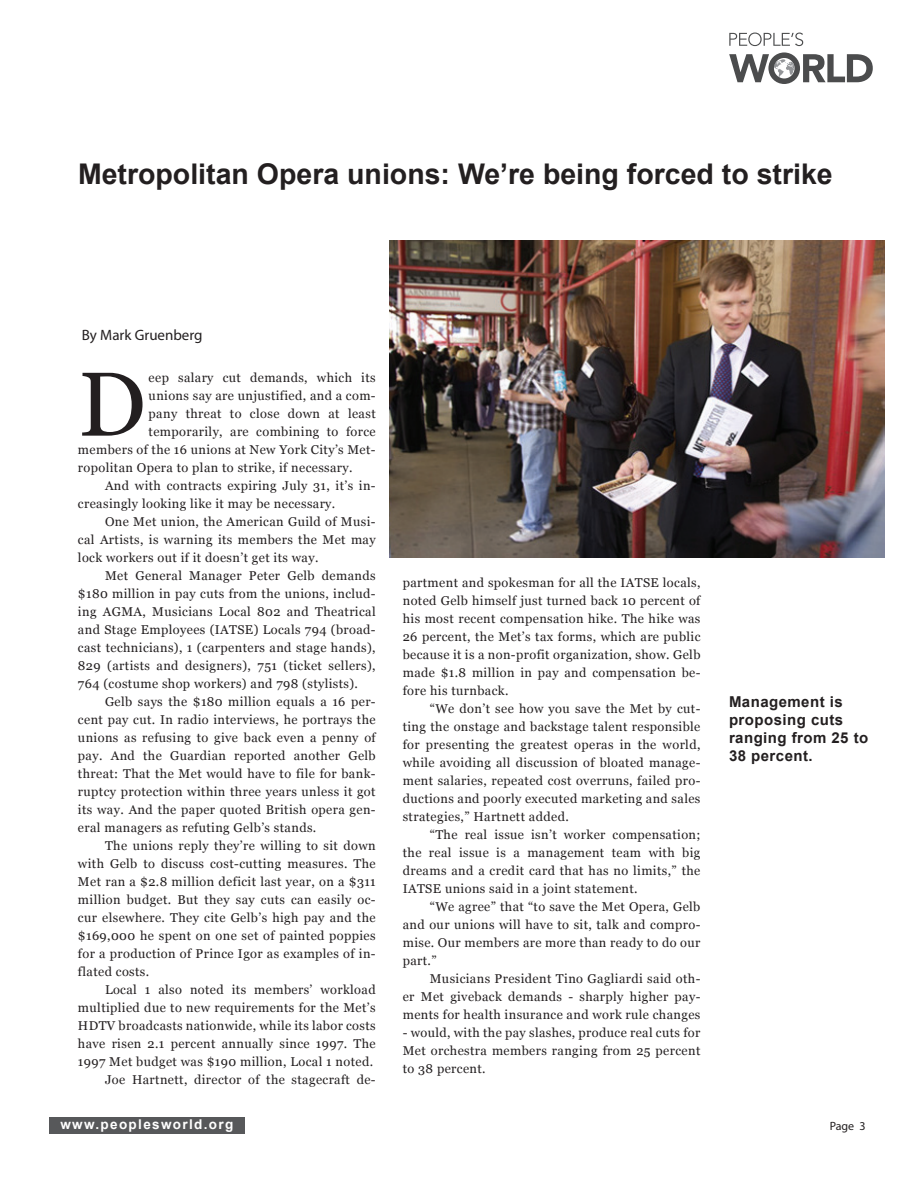
<style>
.page{position:relative;width:918px;height:1188px;background:#fff}
.page>*{position:absolute;margin:0;border:0;box-sizing:border-box;transform-origin:0 0}
.t1{font:90.75px "Georgia";color:#231f20}
.t2{font:700 28.5px "Arial";color:#231f20}
.t3{font:700 15px/18px "Arial";letter-spacing:.03em;color:#231f20}
.t4{font:15px "Myriad Pro";color:#231f20}
.t5{font:700 13.5px "Arial";letter-spacing:.1em;color:#fff}
.t6{font:12.75px/18px "Georgia";letter-spacing:.03em;color:#231f20;text-align:justify}
.t7{font:12px "Myriad Pro";color:#231f20}
</style>
<div class="page">
<div style="left:49px;top:1118px;width:196px;height:16px;background:#57585a"></div>
<svg style="left:729px;top:33px;width:74px;height:13px"></svg>
<svg style="left:729px;top:52px;width:144px;height:32px"></svg>
<img style="left:389px;top:240px;width:495px;height:318px">
<h2 class="t2" style="left:78px;top:155px;width:756px">Metropolitan Opera unions: We’re being forced to strike</h2>
<p class="t4" style="left:82px;top:326px;width:122px">By Mark Gruenberg</p>
<h1 class="t1" style="left:78px;top:349px;width:69px">D</h1>
<p class="t6" style="left:149px;top:369px;width:229px">eep salary cut demands, which its</p>
<p class="t6" style="left:149px;top:387px;width:229px">unions say are unjustified, and a com-</p>
<p class="t6" style="left:149px;top:405px;width:229px">pany threat to close down at least</p>
<p class="t6" style="left:149px;top:423px;width:229px">temporarily, are combining to force</p>
<p class="t6" style="left:78px;top:441px;width:299px">members of the 16 unions at New York City’s Met-</p>
<p class="t6" style="left:78px;top:459px;width:276px">ropolitan Opera to plan to strike, if necessary.</p>
<p class="t6" style="left:105px;top:477px;width:272px">And with contracts expiring July 31, it’s in-</p>
<p class="t6" style="left:78px;top:495px;width:259px">creasingly looking like it may be necessary.</p>
<p class="t6" style="left:105px;top:513px;width:272px">One Met union, the American Guild of Musi-</p>
<p class="t6" style="left:78px;top:531px;width:299px">cal Artists, is warning its members the Met may</p>
<p class="t6" style="left:78px;top:549px;width:242px">lock workers out if it doesn’t get its way.</p>
<p class="t6" style="left:105px;top:567px;width:272px">Met General Manager Peter Gelb demands</p>
<p class="t6" style="left:78px;top:585px;width:299px">$180 million in pay cuts from the unions, includ-</p>
<p class="t6" style="left:78px;top:603px;width:299px">ing AGMA, Musicians Local 802 and Theatrical</p>
<p class="t6" style="left:78px;top:621px;width:299px">and Stage Employees (IATSE) Locals 794 (broad-</p>
<p class="t6" style="left:78px;top:639px;width:299px">cast technicians), 1 (carpenters and stage hands),</p>
<p class="t6" style="left:78px;top:657px;width:299px">829 (artists and designers), 751 (ticket sellers),</p>
<p class="t6" style="left:78px;top:675px;width:282px">764 (costume shop workers) and 798 (stylists).</p>
<p class="t6" style="left:105px;top:693px;width:272px">Gelb says the $180 million equals a 16 per-</p>
<p class="t6" style="left:78px;top:711px;width:299px">cent pay cut. In radio interviews, he portrays the</p>
<p class="t6" style="left:78px;top:729px;width:299px">unions as refusing to give back even a penny of</p>
<p class="t6" style="left:78px;top:747px;width:299px">pay. And the Guardian reported another Gelb</p>
<p class="t6" style="left:78px;top:765px;width:299px">threat: That the Met would have to file for bank-</p>
<p class="t6" style="left:78px;top:783px;width:299px">ruptcy protection within three years unless it got</p>
<p class="t6" style="left:78px;top:801px;width:299px">its way. And the paper quoted British opera gen-</p>
<p class="t6" style="left:78px;top:819px;width:240px">eral managers as refuting Gelb’s stands.</p>
<p class="t6" style="left:105px;top:837px;width:272px">The unions reply they’re willing to sit down</p>
<p class="t6" style="left:78px;top:855px;width:299px">with Gelb to discuss cost-cutting measures. The</p>
<p class="t6" style="left:78px;top:873px;width:299px">Met ran a $2.8 million deficit last year, on a $311</p>
<p class="t6" style="left:78px;top:891px;width:299px">million budget. But they say cuts can easily oc-</p>
<p class="t6" style="left:78px;top:909px;width:299px">cur elsewhere. They cite Gelb’s high pay and the</p>
<p class="t6" style="left:78px;top:927px;width:299px">$169,000 he spent on one set of painted poppies</p>
<p class="t6" style="left:78px;top:945px;width:299px">for a production of Prince Igor as examples of in-</p>
<p class="t6" style="left:78px;top:963px;width:73px">flated costs.</p>
<p class="t6" style="left:105px;top:981px;width:272px">Local 1 also noted its members’ workload</p>
<p class="t6" style="left:78px;top:999px;width:299px">multiplied due to new requirements for the Met’s</p>
<p class="t6" style="left:78px;top:1017px;width:299px">HDTV broadcasts nationwide, while its labor costs</p>
<p class="t6" style="left:78px;top:1035px;width:299px">have risen 2.1 percent annually since 1997. The</p>
<p class="t6" style="left:78px;top:1053px;width:297px">1997 Met budget was $190 million, Local 1 noted.</p>
<p class="t6" style="left:105px;top:1071px;width:272px">Joe Hartnett, director of the stagecraft de-</p>
<p class="t5" style="left:60px;top:1116px;width:174px">www.peoplesworld.org</p>
<p class="t6" style="left:403px;top:573px;width:299px">partment and spokesman for all the IATSE locals, noted Gelb himself just turned back 10 percent of his most recent compensation hike. The hike was 26 percent, the Met’s tax forms, which are public because it is a non-profit organization, show. Gelb made $1.8 million in pay and compensation be&shy;fore his turnback.</p>
<p class="t6" style="left:403px;top:699px;width:299px;text-indent:27px">“We don’t see how you save the Met by cut&shy;ting the onstage and backstage talent responsible for presenting the greatest operas in the world, while avoiding all discussion of bloated manage&shy;ment salaries, repeated cost overruns, failed pro&shy;ductions and poorly executed marketing and sales strategies,” Hartnett added.</p>
<p class="t6" style="left:403px;top:826px;width:299px;text-indent:27px">“The real issue isn’t worker compensation; the real issue is a management team with big dreams and a credit card that has no limits,” the IATSE unions said in a joint statement.</p>
<p class="t6" style="left:403px;top:898px;width:299px;text-indent:27px">“We agree” that “to save the Met Opera, Gelb and our unions will have to sit, talk and compro&shy;mise. Our members are more than ready to do our part.”</p>
<p class="t6" style="left:403px;top:970px;width:299px;text-indent:27px">Musicians President Tino Gagliardi said oth&shy;er Met giveback demands - sharply higher pay&shy;ments for health insurance and work rule changes</p>
<p class="t6" style="left:403px;top:1024px;width:299px">- would, with the pay slashes, produce real cuts for Met orchestra members ranging from 25 percent to 38 percent.</p>
<p class="t3" style="left:729px;top:693px;width:141px">Management is proposing cuts ranging from 25 to<br>38 percent.</p>
<p class="t7" style="left:830px;top:1118px;width:37px">Page 3</p>
</div>
